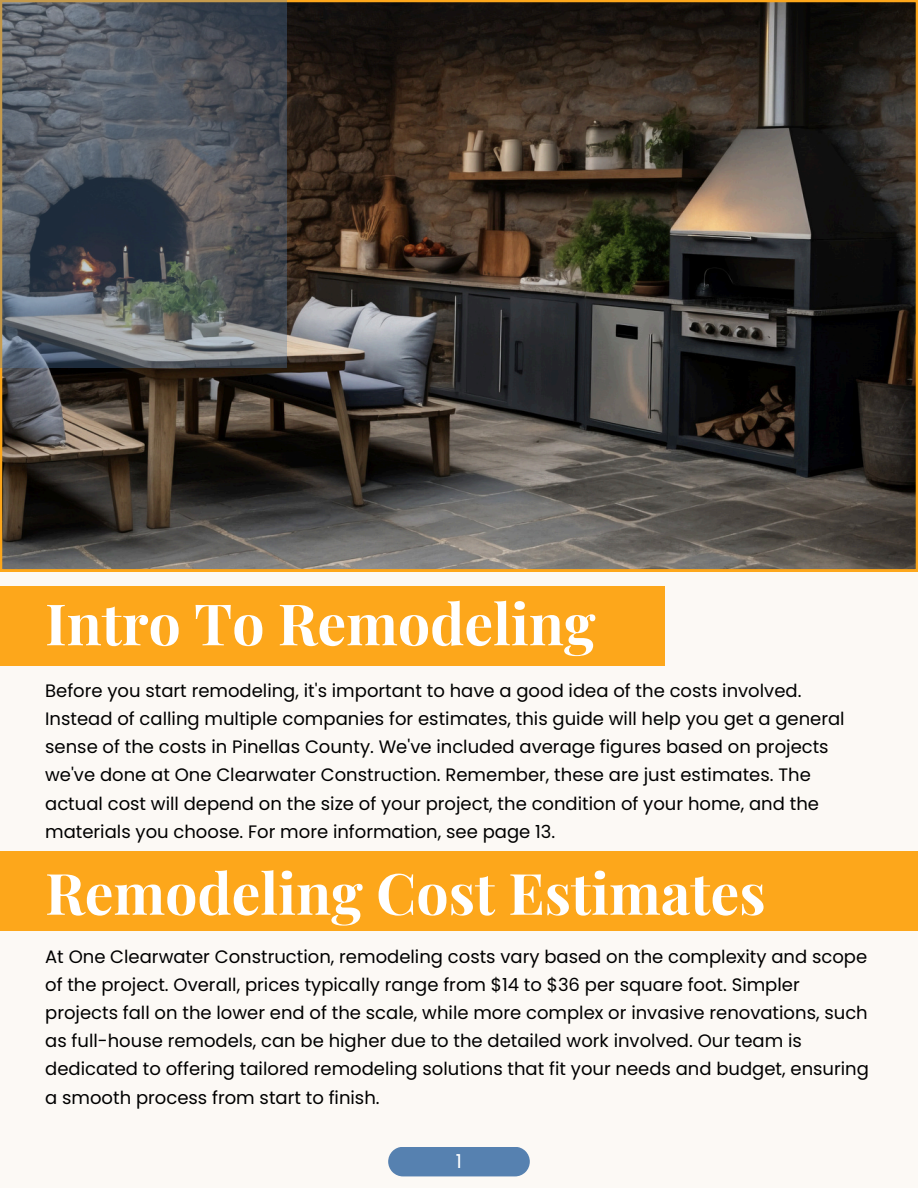
<style>
.page{position:relative;width:918px;height:1188px;background:#fcf9f5}
.page>*{position:absolute;margin:0;border:0;box-sizing:border-box;transform-origin:0 0}
.t1{font:700 57.15px "Playfair Display";color:#fff}
.t2{font:19.2px "Poppins";color:#fff}
.t3{font:18px/28.2px "Poppins";color:#000}
</style>
<div class="page">
<svg style="left:0;top:0;width:918px;height:571px"></svg>
<svg style="left:0;top:0;width:286px;height:367px"></svg>
<div style="left:0;top:586px;width:665px;height:80px;background:#fda71b"></div>
<div style="left:388px;top:1147px;width:142px;height:29px;background:#5681b0"></div>
<div style="left:0;top:851px;width:918px;height:79px;background:#fda71b"></div>
<h1 class="t1" style="left:45px;top:584px;width:552px">Intro To Remodeling</h1>
<p class="t3" style="left:45px;top:677px;width:801px">Before you start remodeling, it's important to have a good idea of the costs involved.<br>Instead of calling multiple companies for estimates, this guide will help you get a general sense of the costs in Pinellas County. We've included average figures based on projects we've done at One Clearwater Construction. Remember, these are just estimates. The actual cost will depend on the size of your project, the condition of your home, and the materials you choose. For more information, see page 13.</p>
<p class="t1" style="left:45px;top:853px;width:722px">Remodeling Cost Estimates</p>
<p class="t3" style="left:45px;top:943px;width:825px">At One Clearwater Construction, remodeling costs vary based on the complexity and scope of the project. Overall, prices typically range from $14 to $36 per square foot. Simpler projects fall on the lower end of the scale, while more complex or invasive renovations, such as full-house remodels, can be higher due to the detailed work involved. Our team is dedicated to offering tailored remodeling solutions that fit your needs and budget, ensuring a smooth process from start to finish.</p>
<h1 class="t2" style="left:456px;top:1148px;width:8px">1</h1>
</div>
